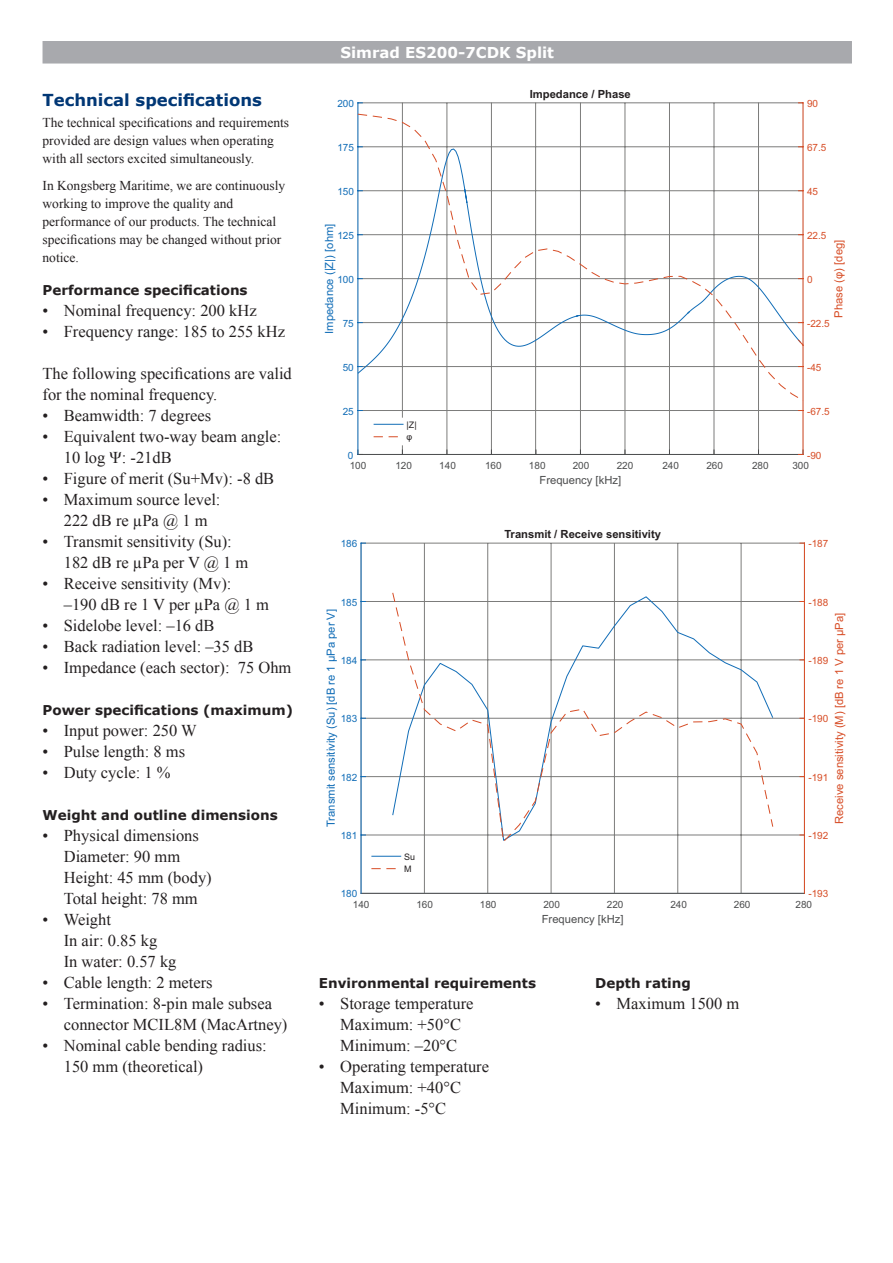
<style>
.page{position:relative;width:893px;height:1263px;background:#fff}
.page>*{position:absolute;margin:0;border:0;box-sizing:border-box;transform-origin:0 0}
.Bullet{font:16.5px/21px "Times New Roman";color:#231f20}
.Normal_w_o_indent{font:16.5px/21px "Times New Roman";color:#231f20}
.Heading01{font:700 16.5px "Verdana";color:#013775}
.Title04{font:700 15px "Verdana";color:#fff}
.Normal_small_w_o_int{font:13.5px/18px "Times New Roman";color:#231f20}
.Heading02{font:700 13.5px "Verdana";color:#231f20}
.t1{font:11.25px "Arial";color:#116db7}
.t2{font:11.25px "Arial";color:#d74d26}
.t3{font:700 11.25px "Arial";color:#231f20}
.t4{font:11.25px "Arial";color:#4b4c4d}
.t5{font:10.05px "Arial";color:#4b4c4d}
.t6{font:10.05px "Arial";color:#d74d26}
.t7{font:10.05px "Arial";color:#116db7}
.t8{font:9px/12.1px "Arial";color:#231f20}
</style>
<div class="page">
<div style="left:43px;top:42px;width:808px;height:21px;background:#a8a9ad"></div>
<div style="left:43px;top:41px;width:809px;height:23px;border:2px solid #a8a9ad"></div>
<hr style="left:758px;top:103px;width:1px;height:351px;background:#7c7c7b">
<hr style="left:714px;top:103px;width:1px;height:351px;background:#7c7c7b">
<hr style="left:669px;top:103px;width:1px;height:351px;background:#7c7c7b">
<hr style="left:625px;top:103px;width:1px;height:351px;background:#7c7c7b">
<hr style="left:580px;top:103px;width:1px;height:351px;background:#7c7c7b">
<hr style="left:535px;top:103px;width:1px;height:351px;background:#7c7c7b">
<hr style="left:491px;top:103px;width:1px;height:351px;background:#7c7c7b">
<hr style="left:447px;top:103px;width:1px;height:351px;background:#7c7c7b">
<hr style="left:402px;top:103px;width:1px;height:315px;background:#7c7c7b">
<hr style="left:358px;top:103px;width:445px;height:1px;background:#7c7c7b">
<hr style="left:358px;top:454px;width:445px;height:1px;background:#4b4c4d">
<hr style="left:358px;top:103px;width:1px;height:351px;background:#116db7">
<svg style="left:798px;top:102px;width:6px;height:353px"></svg>
<svg style="left:357px;top:113px;width:447px;height:324px"></svg>
<svg style="left:362px;top:543px;width:443px;height:351px"></svg>
<hr style="left:361px;top:893px;width:443px;height:1px;background:#4b4c4d">
<hr style="left:361px;top:543px;width:1px;height:350px;background:#116db7">
<hr style="left:804px;top:543px;width:1px;height:350px;background:#d74d26">
<svg style="left:371px;top:592px;width:403px;height:277px"></svg>
<p class="Heading01" style="left:43px;top:88px;width:221px">Technical specifications</p>
<p class="Normal_small_w_o_int" style="left:43px;top:113px;width:248px">The technical specifications and requirements provided are design values when operating with all sectors excited simultaneously.</p>
<p class="Normal_small_w_o_int" style="left:43px;top:176px;width:244px">In Kongsberg Maritime, we are continuously working to improve the quality and performance of our products. The technical specifications may be changed without prior notice.</p>
<p class="Heading02" style="left:43px;top:280px;width:207px">Performance specifications</p>
<p class="Bullet" style="left:43px;top:299px;width:216px">• Nominal frequency: 200 kHz</p>
<p class="Bullet" style="left:43px;top:320px;width:244px">• Frequency range: 185 to 255 kHz</p>
<p class="Normal_w_o_indent" style="left:43px;top:362px;width:251px">The following specifications are valid for the nominal frequency.</p>
<p class="Bullet" style="left:43px;top:404px;width:170px">• Beamwidth: 7 degrees</p>
<p class="Bullet" style="left:64px;top:425px;width:219px;text-indent:-21px">• Equivalent two-way beam angle:<br>10 log Ψ: -21dB</p>
<p class="Bullet" style="left:43px;top:467px;width:233px">• Figure of merit (Su+Mv): -8 dB</p>
<p class="Bullet" style="left:43px;top:488px;width:179px">• Maximum source level:</p>
<p class="Bullet" style="left:64px;top:509px;width:145px">222 dB re µPa @ 1 m</p>
<p class="Bullet" style="left:64px;top:530px;width:186px;text-indent:-21px">• Transmit sensitivity (Su):<br>182 dB re µPa per V @ 1 m</p>
<p class="Bullet" style="left:64px;top:572px;width:207px;text-indent:-21px">• Receive sensitivity (Mv):<br>–190 dB re 1 V per µPa @ 1 m</p>
<p class="Bullet" style="left:43px;top:614px;width:174px">• Sidelobe level: –16 dB</p>
<p class="Bullet" style="left:43px;top:635px;width:212px">• Back radiation level: –35 dB</p>
<p class="Bullet" style="left:43px;top:656px;width:250px">• Impedance (each sector): 75 Ohm</p>
<p class="Heading02" style="left:43px;top:700px;width:252px">Power specifications (maximum)</p>
<p class="Bullet" style="left:43px;top:719px;width:156px">• Input power: 250 W</p>
<p class="Bullet" style="left:43px;top:740px;width:144px">• Pulse length: 8 ms</p>
<p class="Bullet" style="left:43px;top:761px;width:130px">• Duty cycle: 1 %</p>
<p class="Heading02" style="left:43px;top:805px;width:237px">Weight and outline dimensions</p>
<p class="Bullet" style="left:43px;top:824px;width:158px">• Physical dimensions</p>
<p class="Bullet" style="left:64px;top:845px;width:118px">Diameter: 90 mm</p>
<p class="Bullet" style="left:64px;top:866px;width:150px">Height: 45 mm (body)</p>
<p class="Bullet" style="left:64px;top:887px;width:136px">Total height: 78 mm</p>
<p class="Bullet" style="left:43px;top:908px;width:70px">• Weight</p>
<p class="Bullet" style="left:64px;top:929px;width:95px">In air: 0.85 kg</p>
<p class="Bullet" style="left:64px;top:950px;width:114px">In water: 0.57 kg</p>
<p class="Bullet" style="left:43px;top:971px;width:172px">• Cable length: 2 meters</p>
<p class="Bullet" style="left:64px;top:992px;width:225px;text-indent:-21px">• Termination: 8-pin male subsea connector MCIL8M (MacArtney)</p>
<p class="Bullet" style="left:64px;top:1034px;width:204px;text-indent:-21px">• Nominal cable bending radius:<br>150 mm (theoretical)</p>
<p class="Title04" style="left:340px;top:42px;width:215px">Simrad ES200-7CDK Split</p>
<p class="t7" style="left:337px;top:100px;width:18px">200</p>
<p class="t7" style="left:337px;top:144px;width:18px">175</p>
<p class="t7" style="left:337px;top:188px;width:18px">150</p>
<p class="t1" style="left:325px;top:334px;width:112px;rotate:-90deg">Impedance (|Z|) [ohm]</p>
<p class="t7" style="left:337px;top:231px;width:18px">125</p>
<p class="t7" style="left:337px;top:275px;width:18px">100</p>
<p class="t7" style="left:343px;top:319px;width:13px">75</p>
<p class="t7" style="left:343px;top:363px;width:13px">50</p>
<p class="t7" style="left:343px;top:407px;width:13px">25</p>
<p class="t7" style="left:348px;top:451px;width:7px">0</p>
<p class="t8" style="left:406px;top:420px;width:12px">|Z| φ</p>
<p class="t3" style="left:530px;top:90px;width:103px">Impedance / Phase</p>
<p class="t6" style="left:807px;top:100px;width:13px">90</p>
<p class="t6" style="left:807px;top:144px;width:21px">67.5</p>
<p class="t6" style="left:807px;top:188px;width:13px">45</p>
<p class="t6" style="left:807px;top:231px;width:21px">22.5</p>
<p class="t6" style="left:807px;top:275px;width:7px">0</p>
<p class="t2" style="left:834px;top:318px;width:79px;rotate:-90deg">Phase (φ) [deg]</p>
<p class="t6" style="left:807px;top:319px;width:24px">-22.5</p>
<p class="t6" style="left:807px;top:363px;width:16px">-45</p>
<p class="t6" style="left:807px;top:407px;width:24px">-67.5</p>
<p class="t6" style="left:807px;top:451px;width:16px">-90</p>
<p class="t5" style="left:350px;top:462px;width:18px">100</p>
<p class="t5" style="left:395px;top:462px;width:18px">120</p>
<p class="t5" style="left:439px;top:462px;width:18px">140</p>
<p class="t5" style="left:485px;top:462px;width:18px">160</p>
<p class="t5" style="left:529px;top:462px;width:18px">180</p>
<p class="t5" style="left:573px;top:462px;width:18px">200</p>
<p class="t5" style="left:617px;top:462px;width:18px">220</p>
<p class="t5" style="left:662px;top:462px;width:18px">240</p>
<p class="t5" style="left:706px;top:462px;width:18px">260</p>
<p class="t5" style="left:752px;top:462px;width:18px">280</p>
<p class="t5" style="left:792px;top:462px;width:18px">300</p>
<p class="t4" style="left:539px;top:476px;width:83px">Frequency [kHz]</p>
<p class="t7" style="left:341px;top:540px;width:18px">186</p>
<p class="t3" style="left:504px;top:530px;width:158px">Transmit / Receive sensitivity</p>
<p class="t6" style="left:808px;top:540px;width:21px">-187</p>
<p class="t7" style="left:341px;top:598px;width:18px">185</p>
<p class="t6" style="left:808px;top:598px;width:21px">-188</p>
<p class="t1" style="left:327px;top:827px;width:220px;rotate:-90deg">Transmit sensitivity (Su) [dB re 1 µPa per V]</p>
<p class="t7" style="left:341px;top:657px;width:18px">184</p>
<p class="t7" style="left:341px;top:715px;width:18px">183</p>
<p class="t7" style="left:341px;top:773px;width:18px">182</p>
<p class="t2" style="left:835px;top:824px;width:213px;rotate:-90deg">Receive sensitivity (M) [dB re 1 V per µPa]</p>
<p class="t6" style="left:808px;top:657px;width:21px">-189</p>
<p class="t6" style="left:808px;top:715px;width:21px">-190</p>
<p class="t6" style="left:808px;top:773px;width:21px">-191</p>
<p class="t7" style="left:341px;top:832px;width:18px">181</p>
<p class="t6" style="left:808px;top:832px;width:21px">-192</p>
<p class="t8" style="left:404px;top:851px;width:12px">Su<br>M</p>
<p class="t7" style="left:341px;top:890px;width:18px">180</p>
<p class="t6" style="left:808px;top:890px;width:21px">-193</p>
<p class="t5" style="left:353px;top:900px;width:18px">140</p>
<p class="t5" style="left:416px;top:900px;width:18px">160</p>
<p class="t5" style="left:480px;top:900px;width:18px">180</p>
<p class="t5" style="left:543px;top:900px;width:18px">200</p>
<p class="t5" style="left:607px;top:900px;width:18px">220</p>
<p class="t5" style="left:670px;top:900px;width:18px">240</p>
<p class="t5" style="left:734px;top:900px;width:18px">260</p>
<p class="t5" style="left:795px;top:900px;width:18px">280</p>
<p class="t4" style="left:542px;top:915px;width:83px">Frequency [kHz]</p>
<p class="Heading02" style="left:319px;top:973px;width:219px">Environmental requirements</p>
<p class="Bullet" style="left:319px;top:992px;width:156px">• Storage temperature</p>
<p class="Bullet" style="left:340px;top:1013px;width:122px">Maximum: +50°C</p>
<p class="Bullet" style="left:340px;top:1034px;width:119px">Minimum: –20°C</p>
<p class="Bullet" style="left:319px;top:1055px;width:172px">• Operating temperature</p>
<p class="Bullet" style="left:340px;top:1076px;width:122px">Maximum: +40°C</p>
<p class="Bullet" style="left:340px;top:1097px;width:108px">Minimum: -5°C</p>
<p class="Heading02" style="left:595px;top:973px;width:97px">Depth rating</p>
<p class="Bullet" style="left:595px;top:992px;width:146px">• Maximum 1500 m</p>
</div>
